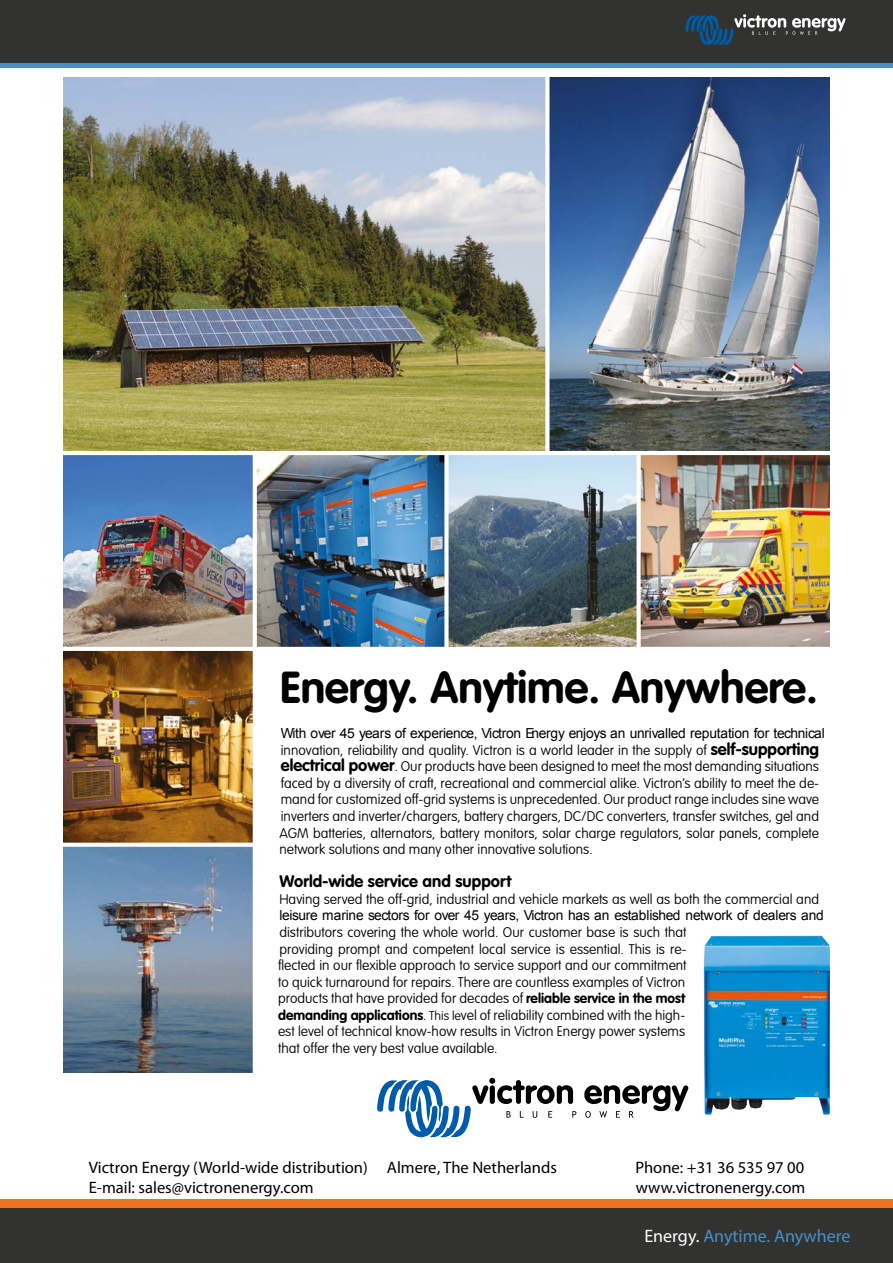
<style>
.page{position:relative;width:893px;height:1263px;background:#fff}
.page>*{position:absolute;margin:0;border:0;box-sizing:border-box;transform-origin:0 0}
.t1{font:700 44.1px "VAG Rounded Std";color:#000}
.t2{font:18px "Myriad Pro";color:#468fc9}
.t3{font:16.5px "Myriad Pro";color:#000}
.t4{font:700 16.5px "VAG Rounded Std";letter-spacing:.005em;color:#000}
.t5{font:100 13.8px/16.5px "VAG Rounded Std";color:#000;text-align:justify}
.t6{font:13.8px "Arial";letter-spacing:-.02em;color:#000}
.s1{font-weight:700;font-size:16.5px}
.s2{font-weight:700}
.s3{font-size:12.45px}
.s4{color:#fff}
</style>
<div class="page">
<div style="left:0;top:0;width:893px;height:64px;background:#323231"></div>
<div style="left:0;top:1208px;width:893px;height:55px;background:#323231"></div>
<hr style="left:0;top:64px;width:893px;height:4px;background:#468fc9">
<div style="left:0;top:1199px;width:893px;height:9px;background:#ee711c"></div>
<svg style="left:685px;top:14px;width:161px;height:31px;background:#46525b"></svg>
<img style="left:704px;top:935px;width:126px;height:180px">
<svg style="left:377px;top:1077px;width:199px;height:61px"></svg>
<svg style="left:584px;top:1085px;width:105px;height:33px"></svg>
<img style="left:63px;top:455px;width:190px;height:617px">
<img style="left:257px;top:455px;width:573px;height:192px">
<img style="left:63px;top:78px;width:767px;height:373px">
<hr style="left:54px;top:647px;width:784px;height:4px;background:#fff">
<svg style="left:63px;top:843px;width:190px;height:4px"></svg>
<svg style="left:637px;top:455px;width:4px;height:192px"></svg>
<div style="left:444px;top:453px;width:5px;height:197px;background:#fff"></div>
<svg style="left:545px;top:77px;width:4px;height:374px"></svg>
<h1 class="t1" style="left:280px;top:662px;width:539px">Energy. Anytime. Anywhere.</h1>
<p class="t6" style="left:281px;top:724px;width:545px">With over 45 years of experience, Victron Energy enjoys an unrivalled reputation for technical</p>
<p class="t5" style="left:279px;top:742px;width:541px">innovation, reliability and quality. Victron is a world leader in the supply of <span class="s1">self-supporting electrical power</span>. Our products have been designed to meet the most demanding situations faced by a diversity of craft, recreational and commercial alike. Victron’s ability to meet the de&shy;mand for customized off-grid systems is unprecedented. Our product range includes sine wave inverters and inverter/chargers, battery chargers, DC/DC converters, transfer switches, gel and AGM batteries, alternators, battery monitors, solar charge regulators, solar panels, complete network solutions and many other innovative solutions.</p>
<p class="t4" style="left:279px;top:872px;width:233px">World-wide service and support</p>
<p class="t5" style="left:279px;top:891px;width:541px">Having served the off-grid, industrial and vehicle markets as well as both the commercial and</p>
<p class="t6" style="left:279px;top:906px;width:546px">leisure marine sectors for over 45 years, Victron has an established network of dealers and</p>
<p class="t5" style="left:278px;top:924px;width:410px">distributors covering the whole world. Our customer base is such that providing prompt and competent local service is essential. This is re&shy;flected in our flexible approach to service support and our commitment to quick turnaround for repairs. There are countless examples of Victron products that have provided for decades of <span class="s2">reliable service in the most demanding applications</span>. <span class="s3">This le</span>vel of reliability combined with the high&shy;est level of technical know-how results in Victron Energy power systems that offer the very best value available.</p>
<p class="t3" style="left:89px;top:1157px;width:470px">Victron Energy (World-wide distribution) Almere, The Netherlands</p>
<p class="t3" style="left:635px;top:1157px;width:170px">Phone: +31 36 535 97 00</p>
<p class="t3" style="left:89px;top:1177px;width:226px">E-mail: sales@victronenergy.com</p>
<p class="t3" style="left:636px;top:1177px;width:171px">www.victronenergy.com</p>
<h2 class="t2" style="left:644px;top:1225px;width:208px"><span class="s4">Energy.</span> Anytime. Anywhere</h2>
</div>
